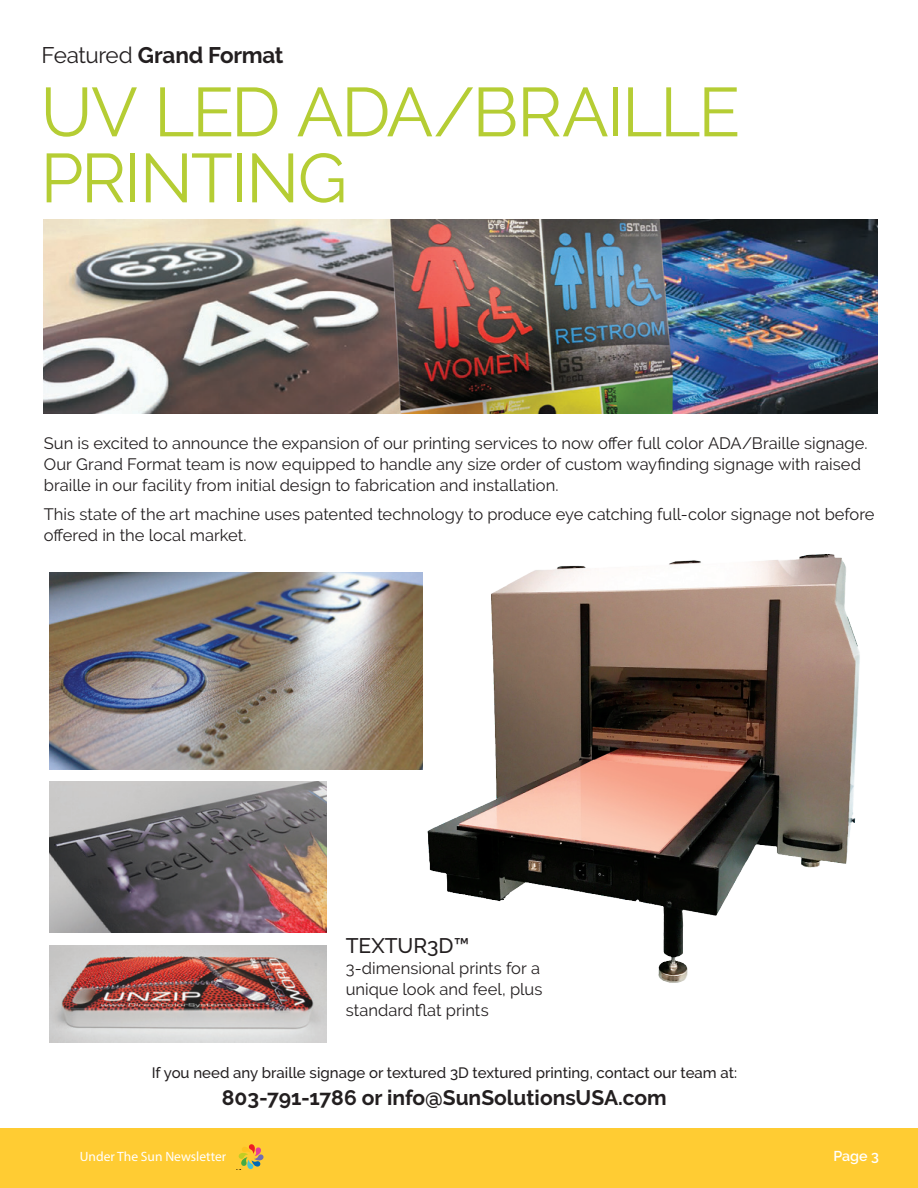
<style>
.page{position:relative;width:918px;height:1188px;background:#fff}
.page>*{position:absolute;margin:0;border:0;box-sizing:border-box;transform-origin:0 0}
.t1{font:69px/66px "Raleway";letter-spacing:-.03em;color:#b5cd34}
.t2{font:700 22.5px "Raleway";letter-spacing:-.015em;color:#231f20}
.t3{font:700 21px "Raleway";color:#231f20}
.t4{font:500 21px "Raleway";color:#231f20}
.t5{font:16.5px/21px "Raleway";color:#231f20}
.t6{font:500 15px "Raleway";color:#231f20}
.t7{font:600 14.25px "Raleway";color:#fff}
.t8{font:13.5px "Myriad Pro";color:#fff}
.s1{font-weight:400}
</style>
<div class="page">
<div style="left:0;top:1129px;width:918px;height:59px;background:#fc3"></div>
<svg style="left:239px;top:1144px;width:25px;height:25px"></svg>
<img style="left:422px;top:554px;width:438px;height:429px">
<img style="left:50px;top:572px;width:372px;height:198px">
<img style="left:44px;top:220px;width:834px;height:194px">
<img style="left:50px;top:945px;width:276px;height:97px">
<img style="left:50px;top:781px;width:276px;height:151px">
<p class="t2" style="left:42px;top:43px;width:243px"><span class="s1">Featured</span> Grand Format</p>
<p class="t1" style="left:40px;top:79px;width:701px">UV LED ADA/BRAILLE<br>PRINTING</p>
<p class="t5" style="left:44px;top:432px;width:825px">Sun is excited to announce the expansion of our printing services to now offer full color ADA/Braille signage.<br>Our Grand Format team is now equipped to handle any size order of custom wayfinding signage with raised braille in our facility from initial design to fabrication and installation.</p>
<p class="t5" style="left:44px;top:504px;width:832px">This state of the art machine uses patented technology to produce eye catching full-color signage not before offered in the local market.</p>
<p class="t4" style="left:346px;top:934px;width:125px">TEXTUR3D™</p>
<p class="t5" style="left:346px;top:958px;width:198px">3-dimensional prints for a unique look and feel, plus standard flat prints</p>
<p class="t6" style="left:152px;top:1064px;width:587px">If you need any braille signage or textured 3D textured printing, contact our team at:</p>
<p class="t3" style="left:222px;top:1086px;width:446px">803-791-1786 or info@SunSolutionsUSA.com</p>
<p class="t8" style="left:80px;top:1148px;width:148px">Under The Sun Newsletter</p>
<p class="t7" style="left:833px;top:1148px;width:47px">Page 3</p>
</div>
